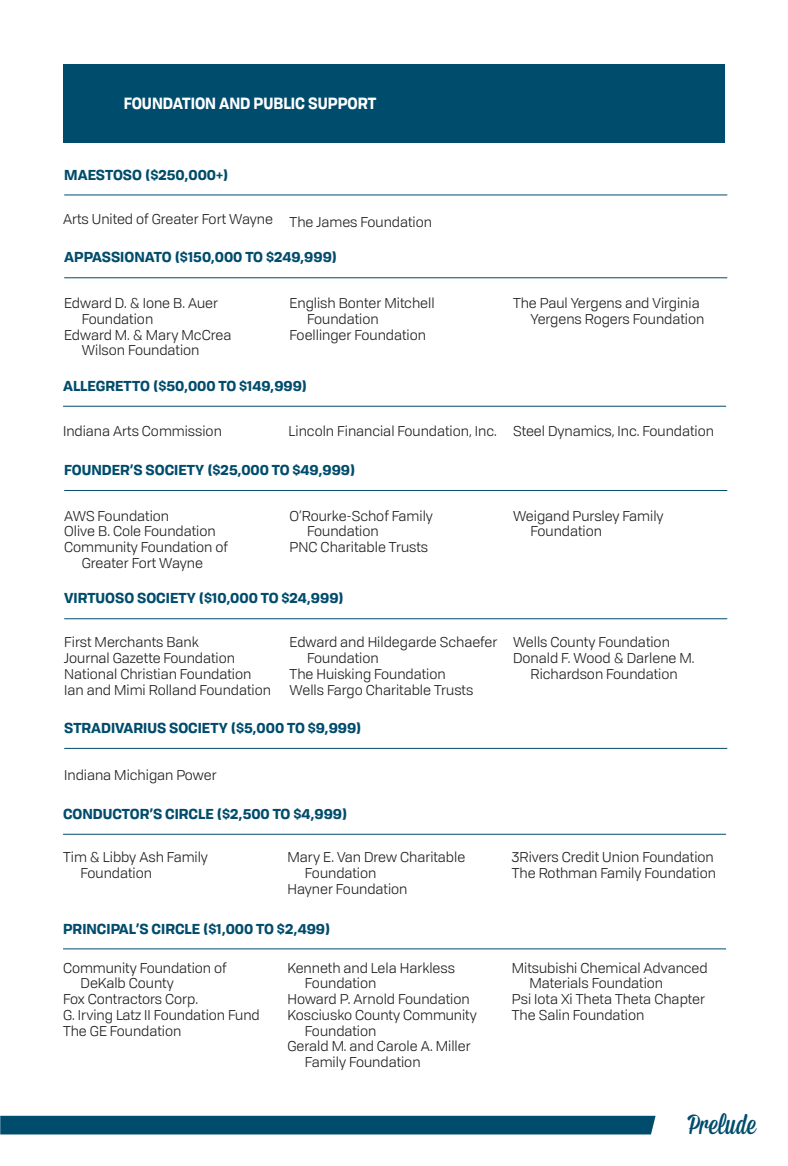
<style>
.page{position:relative;width:788px;height:1166px;background:#fff}
.page>*{position:absolute;margin:0;border:0;box-sizing:border-box;transform-origin:0 0}
.t1{font:28px "Mission Script";color:#004c6c}
.t2{font:700 15.75px "Tofino";color:#fff;scale:.92 1}
.t3{font:14px/15.8px "Tofino";color:#231f20}
.t4{font:700 14px "Tofino";color:#004c6c}
</style>
<div class="page">
<div style="left:0;top:1115px;width:655px;height:19px;background:#004c6c"></div>
<div style="left:63px;top:64px;width:661px;height:78px;background:#004c6c"></div>
<hr style="left:64px;top:194px;width:663px;height:1px;background:#004c6c">
<hr style="left:64px;top:277px;width:663px;height:1px;background:#004c6c">
<hr style="left:63px;top:406px;width:663px;height:1px;background:#004c6c">
<hr style="left:64px;top:490px;width:663px;height:1px;background:#004c6c">
<hr style="left:64px;top:618px;width:663px;height:1px;background:#004c6c">
<hr style="left:64px;top:748px;width:663px;height:1px;background:#004c6c">
<hr style="left:63px;top:833px;width:663px;height:1px;background:#004c6c">
<hr style="left:63px;top:948px;width:663px;height:1px;background:#004c6c">
<p class="t2" style="left:124px;top:90px;width:276px">FOUNDATION AND PUBLIC SUPPORT</p>
<p class="t4" style="left:64px;top:163px;width:166px">MAESTOSO ($250,000+)</p>
<p class="t3" style="left:63px;top:210px;width:370px">Arts United of Greater Fort Wayne The James Foundation</p>
<p class="t4" style="left:64px;top:246px;width:274px">APPASSIONATO ($150,000 TO $249,999)</p>
<p class="t3" style="left:64px;top:294px;width:155px">Edward D. &amp; Ione B. Auer</p>
<p class="t3" style="left:82px;top:310px;width:73px">Foundation</p>
<p class="t3" style="left:64px;top:326px;width:169px">Edward M. &amp; Mary McCrea</p>
<p class="t3" style="left:82px;top:341px;width:119px">Wilson Foundation</p>
<p class="t3" style="left:289px;top:294px;width:146px">English Bonter Mitchell</p>
<p class="t3" style="left:307px;top:310px;width:73px">Foundation</p>
<p class="t3" style="left:289px;top:326px;width:138px">Foellinger Foundation</p>
<p class="t4" style="left:63px;top:374px;width:246px">ALLEGRETTO ($50,000 TO $149,999)</p>
<p class="t3" style="left:530px;top:294px;width:175px;text-indent:-18px">The Paul Yergens and Virginia<br>Yergens Rogers Foundation</p>
<p class="t3" style="left:288px;top:422px;width:427px">Lincoln Financial Foundation, Inc. Steel Dynamics, Inc. Foundation</p>
<p class="t4" style="left:64px;top:458px;width:293px">FOUNDER’S SOCIETY ($25,000 TO $49,999)</p>
<p class="t3" style="left:64px;top:507px;width:106px">AWS Foundation</p>
<p class="t3" style="left:64px;top:522px;width:153px">Olive B. Cole Foundation</p>
<p class="t3" style="left:64px;top:538px;width:165px">Community Foundation of</p>
<p class="t3" style="left:82px;top:554px;width:123px">Greater Fort Wayne</p>
<p class="t3" style="left:63px;top:422px;width:160px">Indiana Arts Commission</p>
<p class="t3" style="left:289px;top:507px;width:145px">O’Rourke-Schof Family</p>
<p class="t3" style="left:307px;top:522px;width:73px">Foundation</p>
<p class="t3" style="left:289px;top:538px;width:140px">PNC Charitable Trusts</p>
<p class="t3" style="left:530px;top:507px;width:134px;text-indent:-18px">Weigand Pursley Family<br>Foundation</p>
<p class="t4" style="left:64px;top:587px;width:281px">VIRTUOSO SOCIETY ($10,000 TO $24,999)</p>
<p class="t3" style="left:64px;top:633px;width:208px">First Merchants Bank<br>Journal Gazette Foundation<br>National Christian Foundation<br>Ian and Mimi Rolland Foundation</p>
<p class="t3" style="left:289px;top:633px;width:209px">Edward and Hildegarde Schaefer</p>
<p class="t3" style="left:307px;top:649px;width:73px">Foundation</p>
<p class="t3" style="left:289px;top:665px;width:157px">The Huisking Foundation</p>
<p class="t3" style="left:289px;top:681px;width:185px">Wells Fargo Charitable Trusts</p>
<p class="t3" style="left:513px;top:633px;width:158px">Wells County Foundation</p>
<p class="t3" style="left:513px;top:649px;width:183px">Donald F. Wood &amp; Darlene M.</p>
<p class="t3" style="left:530px;top:665px;width:148px">Richardson Foundation</p>
<p class="t4" style="left:64px;top:716px;width:299px">STRADIVARIUS SOCIETY ($5,000 TO $9,999)</p>
<p class="t3" style="left:64px;top:766px;width:154px">Indiana Michigan Power</p>
<p class="t4" style="left:63px;top:802px;width:286px">CONDUCTOR’S CIRCLE ($2,500 TO $4,999)</p>
<p class="t3" style="left:287px;top:848px;width:179px">Mary E. Van Drew Charitable</p>
<p class="t3" style="left:305px;top:864px;width:73px">Foundation</p>
<p class="t3" style="left:287px;top:880px;width:121px">Hayner Foundation</p>
<p class="t3" style="left:80px;top:848px;width:129px;text-indent:-18px">Tim &amp; Libby Ash Family<br>Foundation</p>
<p class="t3" style="left:512px;top:848px;width:205px">3Rivers Credit Union Foundation<br>The Rothman Family Foundation</p>
<p class="t4" style="left:63px;top:917px;width:269px">PRINCIPAL’S CIRCLE ($1,000 TO $2,499)</p>
<p class="t3" style="left:63px;top:958px;width:165px">Community Foundation of</p>
<p class="t3" style="left:80px;top:974px;width:95px">DeKalb County</p>
<p class="t3" style="left:63px;top:990px;width:136px">Fox Contractors Corp.</p>
<p class="t3" style="left:63px;top:1006px;width:198px">G. Irving Latz II Foundation Fund</p>
<p class="t3" style="left:63px;top:1021px;width:120px">The GE Foundation</p>
<p class="t3" style="left:287px;top:958px;width:169px">Kenneth and Lela Harkless</p>
<p class="t3" style="left:305px;top:974px;width:73px">Foundation</p>
<p class="t3" style="left:287px;top:990px;width:184px">Howard P. Arnold Foundation</p>
<p class="t3" style="left:287px;top:1006px;width:191px">Kosciusko County Community</p>
<p class="t3" style="left:305px;top:1021px;width:73px">Foundation</p>
<p class="t3" style="left:287px;top:1037px;width:185px">Gerald M. and Carole A. Miller</p>
<p class="t3" style="left:305px;top:1053px;width:117px">Family Foundation</p>
<p class="t3" style="left:512px;top:958px;width:197px">Mitsubishi Chemical Advanced</p>
<p class="t3" style="left:529px;top:974px;width:135px">Materials Foundation</p>
<p class="t3" style="left:512px;top:990px;width:195px">Psi Iota Xi Theta Theta Chapter</p>
<p class="t3" style="left:512px;top:1006px;width:134px">The Salin Foundation</p>
<h1 class="t1" style="left:687px;top:1107px;width:71px">Prelude</h1>
</div>
